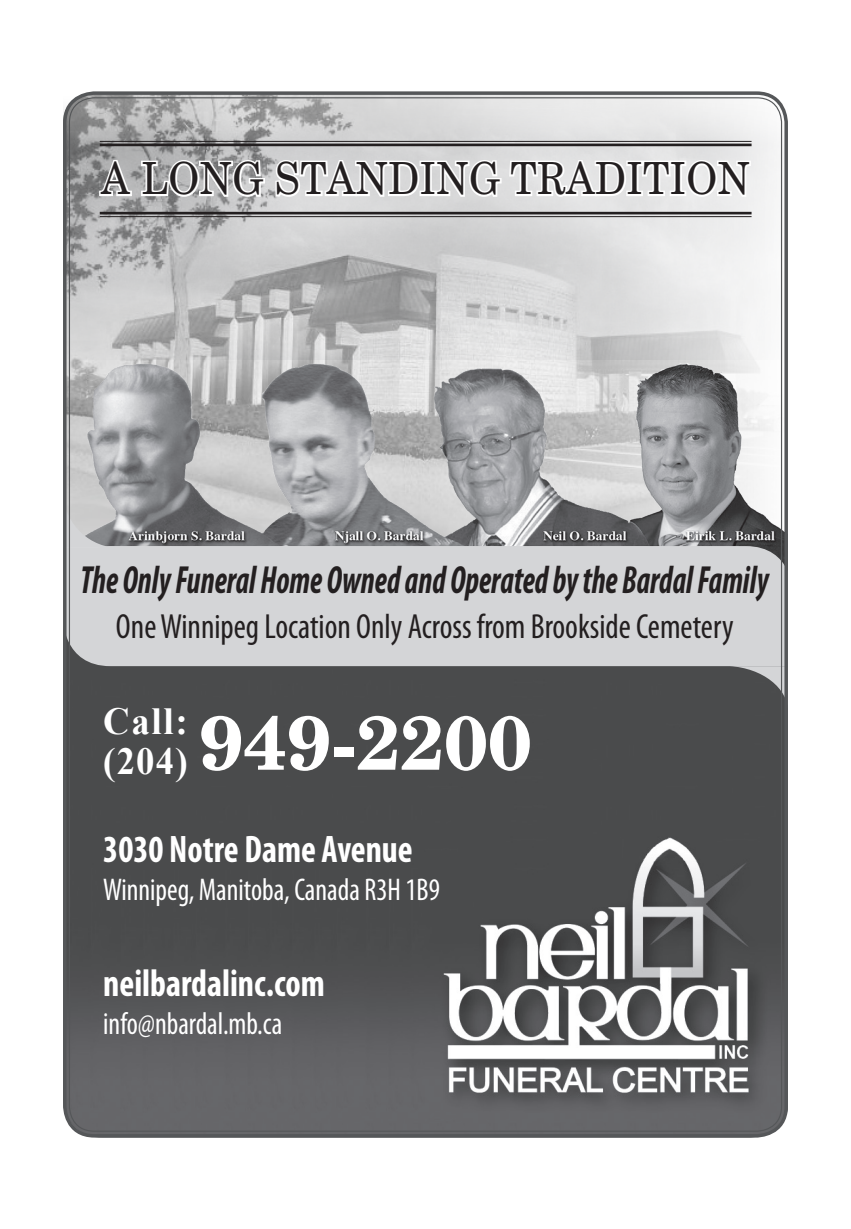
<style>
.page{position:relative;width:851px;height:1229px;background:#fff}
.page>*{position:absolute;margin:0;border:0;box-sizing:border-box;transform-origin:0 0}
.t1{font:700 89.25px "Adobe Garamond Pro";letter-spacing:-.03em;color:#fff}
.t2{font:700 76.48px "New Century Schlbk";color:#fff}
.t3{font:44.27px "New Century Schlbk";letter-spacing:.01em;color:#231f20;scale:.9 1}
.t4{font:italic 700 condensed 39.38px "Myriad Pro";color:#231f20;scale:.8 1}
.t5{font:700 condensed 38.5px "Myriad Pro";color:#fff;scale:.92 1}
.t6{font:700 38.15px "Times New Roman";color:#fff;scale:.96 1}
.t7{font:700 36.75px/38.5px "Adobe Garamond Pro";letter-spacing:-.02em;color:#fff}
.t8{font:condensed 35px "Myriad Pro";color:#231f20;scale:.95 1}
.t9{font:condensed 31.5px "Myriad Pro";color:#fff;scale:.92 1}
.s1{font-family:"Times New Roman";font-size:38.15px}
</style>
<div class="page">
<img style="left:65px;top:666px;width:723px;height:471px">
<img style="left:63px;top:93px;width:724px;height:403px">
<img style="left:77px;top:364px;width:711px;height:182px">
<svg style="left:97px;top:156px;width:170px;height:42px"></svg>
<svg style="left:273px;top:156px;width:479px;height:42px"></svg>
<hr style="left:100px;top:141px;width:651px;height:1px;background:#231f20">
<hr style="left:100px;top:144px;width:651px;height:2px;background:#231f20">
<hr style="left:100px;top:216px;width:651px;height:1px;background:#231f20">
<hr style="left:100px;top:212px;width:651px;height:2px;background:#231f20">
<div style="left:68px;top:546px;width:720px;height:120px;background:#d4d5d7"></div>
<svg style="left:68px;top:496px;width:52px;height:52px;background:#b9babb"></svg>
<div style="left:63px;top:548px;width:37px;height:38px;background:#d4d5d7"></div>
<svg style="left:729px;top:666px;width:59px;height:46px;background:#606162"></svg>
<div style="left:748px;top:637px;width:40px;height:29px;background:#d4d5d7"></div>
<div style="left:63px;top:91px;width:724px;height:1046px;border:4px solid #555759;border-radius:30px"></div>
<p class="t3" style="left:101px;top:152px;width:722px">A LONG STANDING TRADITION</p>
<p class="t4" style="left:81px;top:556px;width:861px">The Only Funeral Home Owned and Operated by the Bardal Family</p>
<p class="t8" style="left:116px;top:605px;width:651px">One Winnipeg Location Only Across from Brookside Cemetery</p>
<p class="t6" style="left:103px;top:694px;width:89px">Call:</p>
<p class="t7" style="left:115px;top:707px;width:77px">Call: (204)</p>
<p class="t1" style="left:195px;top:692px;width:327px">949-2200</p>
<p class="t2" style="left:103px;top:694px;width:430px"><span class="s1">(204)</span> 949-2200</p>
<p class="t5" style="left:103px;top:825px;width:338px">3030 Notre Dame Avenue</p>
<p class="t9" style="left:103px;top:870px;width:367px">Winnipeg, Manitoba, Canada R3H 1B9</p>
<p class="t5" style="left:103px;top:959px;width:242px">neilbardalinc.com</p>
<p class="t9" style="left:103px;top:1004px;width:196px">info@nbardal.mb.ca</p>
</div>
